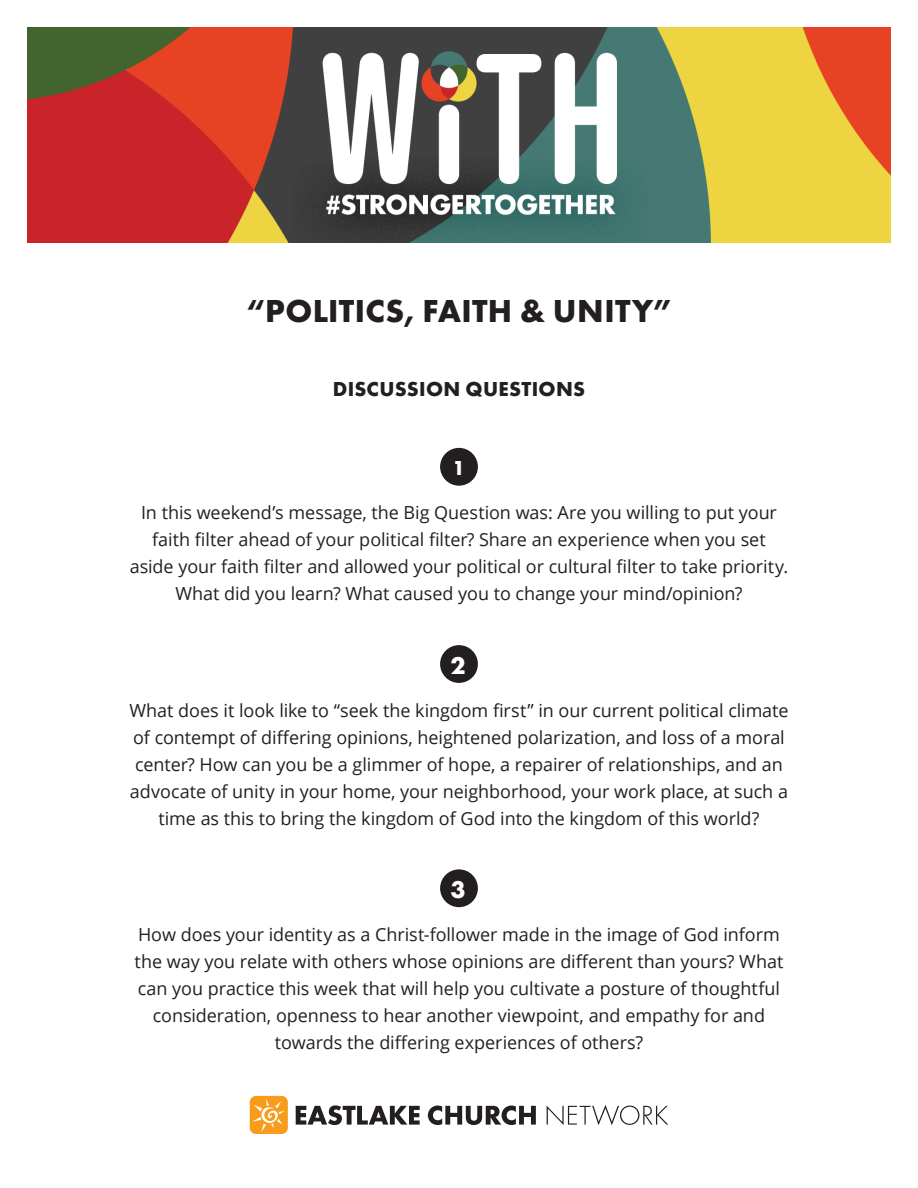
<style>
.page{position:relative;width:918px;height:1188px;background:#fff}
.page>*{position:absolute;margin:0;border:0;box-sizing:border-box;transform-origin:0 0}
.t1{font:700 33px "Futura PT";letter-spacing:.01em;color:#231f20}
.Fancy_Number{font:700 25.2px "Futura PT";color:#fff}
.t2{font:700 21px "Futura PT";letter-spacing:.015em;color:#231f20}
.Fancy_Number-2{font:700 21px "Futura PT";color:#fff}
.t3{font:18px/27px "Open Sans";letter-spacing:-.005em;color:#231f20;text-align:center}
</style>
<div class="page">
<div style="left:440px;top:448px;width:38px;height:38px;background:#231f20;border-radius:50%"></div>
<div style="left:440px;top:645px;width:38px;height:38px;background:#231f20;border-radius:50%"></div>
<div style="left:440px;top:869px;width:38px;height:38px;background:#231f20;border-radius:50%"></div>
<div style="left:250px;top:1096px;width:38px;height:38px;background:#f89c1c;border-radius:6px"></div>
<svg style="left:252px;top:1099px;width:33px;height:33px"></svg>
<svg style="left:296px;top:1105px;width:124px;height:20px"></svg>
<svg style="left:428px;top:1106px;width:108px;height:19px"></svg>
<svg style="left:547px;top:1105px;width:121px;height:20px"></svg>
<img style="left:27px;top:27px;width:864px;height:216px">
<p class="t1" style="left:246px;top:290px;width:427px">“POLITICS, FAITH &amp; UNITY”</p>
<p class="t2" style="left:333px;top:376px;width:254px">DISCUSSION QUESTIONS</p>
<p class="Fancy_Number-2" style="left:453px;top:454px;width:14px">1</p>
<p class="t3" style="left:130px;top:499px;width:660px">In this weekend’s message, the Big Question was: Are you willing to put your faith filter ahead of your political filter? Share an experience when you set aside your faith filter and allowed your political or cultural filter to take priority.<br>What did you learn? What caused you to change your mind/opinion?</p>
<p class="Fancy_Number" style="left:451px;top:649px;width:17px">2</p>
<p class="t3" style="left:129px;top:696px;width:661px">What does it look like to “seek the kingdom first” in our current political climate of contempt of differing opinions, heightened polarization, and loss of a moral center? How can you be a glimmer of hope, a repairer of relationships, and an advocate of unity in your home, your neighborhood, your work place, at such a time as this to bring the kingdom of God into the kingdom of this world?</p>
<p class="Fancy_Number" style="left:451px;top:873px;width:17px">3</p>
<p class="t3" style="left:135px;top:920px;width:650px">How does your identity as a Christ-follower made in the image of God inform the way you relate with others whose opinions are different than yours? What can you practice this week that will help you cultivate a posture of thoughtful consideration, openness to hear another viewpoint, and empathy for and towards the differing experiences of others?</p>
</div>
